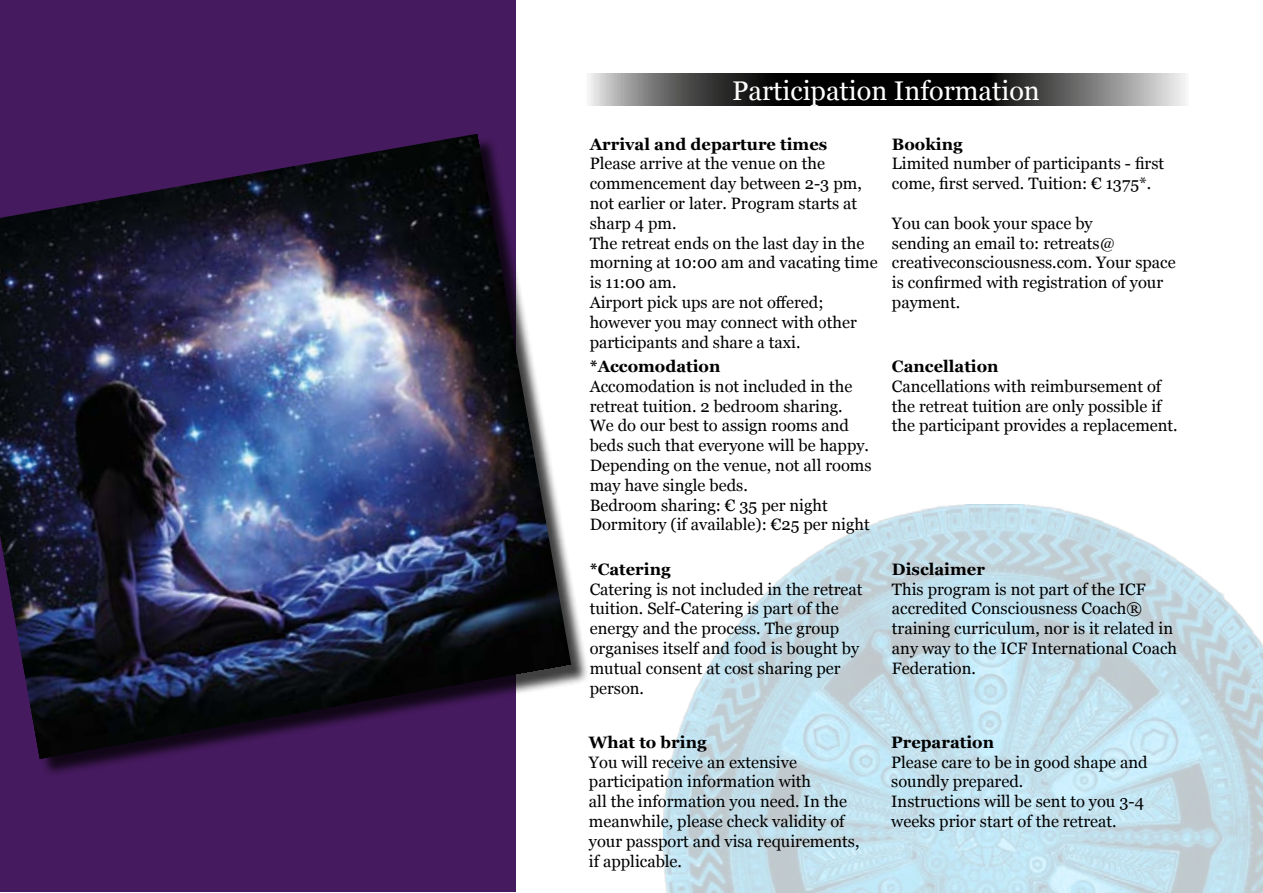
<style>
.page{position:relative;width:1263px;height:893px;background:#fff}
.page>*{position:absolute;margin:0;border:0;box-sizing:border-box;transform-origin:0 0}
.t1{font:27px "Georgia";color:#fff}
.t2{font:16.5px/19.8px "Georgia";color:#000}
.t3{font:700 16.5px "Georgia";color:#000}
</style>
<div class="page">
<div style="left:0;top:1px;width:515px;height:891px;background:#451a5e"></div>
<img style="left:663px;top:504px;width:600px;height:389px">
<svg style="left:588px;top:73px;width:597px;height:33px;background:#464646"></svg>
<div style="left:0;top:136px;width:590px;height:641px;background:#000;opacity:.75"></div>
<img style="left:0;top:134px;width:571px;height:625px">
<h1 class="t1" style="left:732px;top:74px;width:309px">Participation Information</h1>
<p class="t3" style="left:590px;top:133px;width:239px">Arrival and departure times</p>
<p class="t2" style="left:590px;top:154px;width:289px">Please arrive at the venue on the commencement day between 2-3 pm, not earlier or later. Program starts at sharp 4 pm.<br>The retreat ends on the last day in the morning at 10:00 am and vacating time is 11:00 am.<br>Airport pick ups are not offered; however you may connect with other participants and share a taxi.</p>
<p class="t3" style="left:892px;top:133px;width:72px">Booking</p>
<p class="t2" style="left:892px;top:154px;width:274px">Limited number of participants - first come, first served. Tuition: € 1375*.</p>
<p class="t2" style="left:892px;top:213px;width:285px">You can book your space by<br>sending an email to: retreats@ creativeconsciousness.com. Your space is confirmed with registration of your payment.</p>
<p class="t3" style="left:590px;top:356px;width:132px">*Accomodation</p>
<p class="t2" style="left:590px;top:377px;width:283px">Accomodation is not included in the retreat tuition. 2 bedroom sharing.<br>We do our best to assign rooms and beds such that everyone will be happy.<br>Depending on the venue, not all rooms may have single beds.<br>Bedroom sharing: € 35 per night Dormitory (if available): €25 per night</p>
<p class="t3" style="left:590px;top:558px;width:82px">*Catering</p>
<p class="t2" style="left:590px;top:579px;width:274px">Catering is not included in the retreat tuition. Self-Catering is part of the energy and the process. The group organises itself and food is bought by mutual consent at cost sharing per person.</p>
<p class="t3" style="left:589px;top:731px;width:119px">What to bring</p>
<p class="t2" style="left:589px;top:752px;width:272px">You will receive an extensive participation information with<br>all the information you need. In the meanwhile, please check validity of your passport and visa requirements, if applicable.</p>
<p class="t3" style="left:892px;top:356px;width:108px">Cancellation</p>
<p class="t2" style="left:892px;top:377px;width:287px">Cancellations with reimbursement of the retreat tuition are only possible if the participant provides a replacement.</p>
<p class="t3" style="left:892px;top:558px;width:94px">Disclaimer</p>
<p class="t2" style="left:892px;top:579px;width:287px">This program is not part of the ICF accredited Consciousness Coach® training curriculum, nor is it related in any way to the ICF International Coach<br>Federation.</p>
<p class="t3" style="left:891px;top:731px;width:104px">Preparation</p>
<p class="t2" style="left:891px;top:752px;width:258px">Please care to be in good shape and soundly prepared.<br>Instructions will be sent to you 3-4 weeks prior start of the retreat.</p>
</div>
